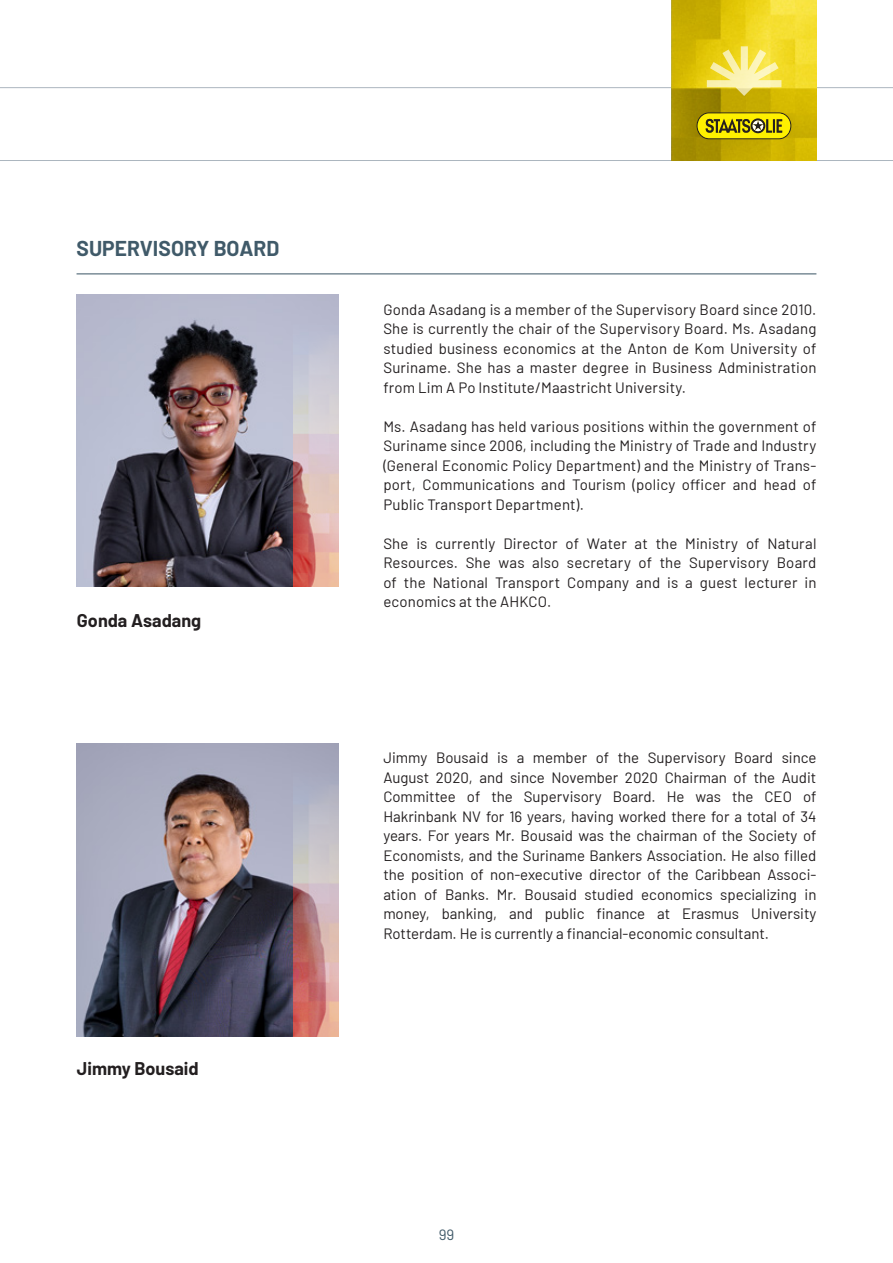
<style>
.page{position:relative;width:893px;height:1263px;background:#fff}
.page>*{position:absolute;margin:0;border:0;box-sizing:border-box;transform-origin:0 0}
._1_Hoofdstuk{font:700 21px "Barlow";color:#405a69}
.t1{font:700 18px "Barlow";color:#231f20}
.t2{font:15px/19.5px "Barlow";letter-spacing:.01em;color:#231f20;text-align:justify}
.t3{font:15px "Barlow";color:#405a69}
</style>
<div class="page">
<hr style="left:0;top:160px;width:893px;height:1px;background:#acb6bf">
<hr style="left:0;top:87px;width:893px;height:1px;background:#acb6bf">
<img style="left:672px;top:0;width:144px;height:161px">
<svg style="left:707px;top:46px;width:74px;height:50px;background:#eddc60"></svg>
<svg style="left:696px;top:112px;width:95px;height:27px;background:#baad0d"></svg>
<img style="left:77px;top:294px;width:216px;height:293px">
<img style="left:77px;top:744px;width:216px;height:292px">
<img style="left:293px;top:294px;width:46px;height:293px">
<img style="left:293px;top:744px;width:46px;height:292px">
<hr style="left:77px;top:273px;width:739px;height:1px;background:#4f6675">
<p class="_1_Hoofdstuk" style="left:77px;top:233px;width:204px">SUPERVISORY BOARD</p>
<p class="t1" style="left:77px;top:607px;width:126px">Gonda Asadang</p>
<p class="t1" style="left:77px;top:1055px;width:123px">Jimmy Bousaid</p>
<p class="t2" style="left:383px;top:298px;width:435px">Gonda Asadang is a member of the Supervisory Board since 2010.<br>She is currently the chair of the Supervisory Board. Ms. Asadang studied business economics at the Anton de Kom University of Suriname. She has a master degree in Business Administration from Lim A Po Institute/Maastricht University.</p>
<p class="t2" style="left:383px;top:415px;width:435px">Ms. Asadang has held various positions within the government of Suriname since 2006, including the Ministry of Trade and Industry (General Economic Policy Department) and the Ministry of Trans&shy;port, Communications and Tourism (policy officer and head of Public Transport Department).</p>
<p class="t2" style="left:383px;top:532px;width:435px">She is currently Director of Water at the Ministry of Natural Resources. She was also secretary of the Supervisory Board of the National Transport Company and is a guest lecturer in economics at the AHKCO.</p>
<p class="t2" style="left:383px;top:747px;width:435px">Jimmy Bousaid is a member of the Supervisory Board since August 2020, and since November 2020 Chairman of the Audit Committee of the Supervisory Board. He was the CEO of Hakrinbank NV for 16 years, having worked there for a total of 34 years. For years Mr. Bousaid was the chairman of the Society of Economists, and the Suriname Bankers Association. He also filled the position of non-executive director of the Caribbean Associ&shy;ation of Banks. Mr. Bousaid studied economics specializing in money, banking, and public finance at Erasmus University Rotterdam. He is currently a financial-economic consultant.</p>
<p class="t3" style="left:439px;top:1223px;width:17px">99</p>
</div>
